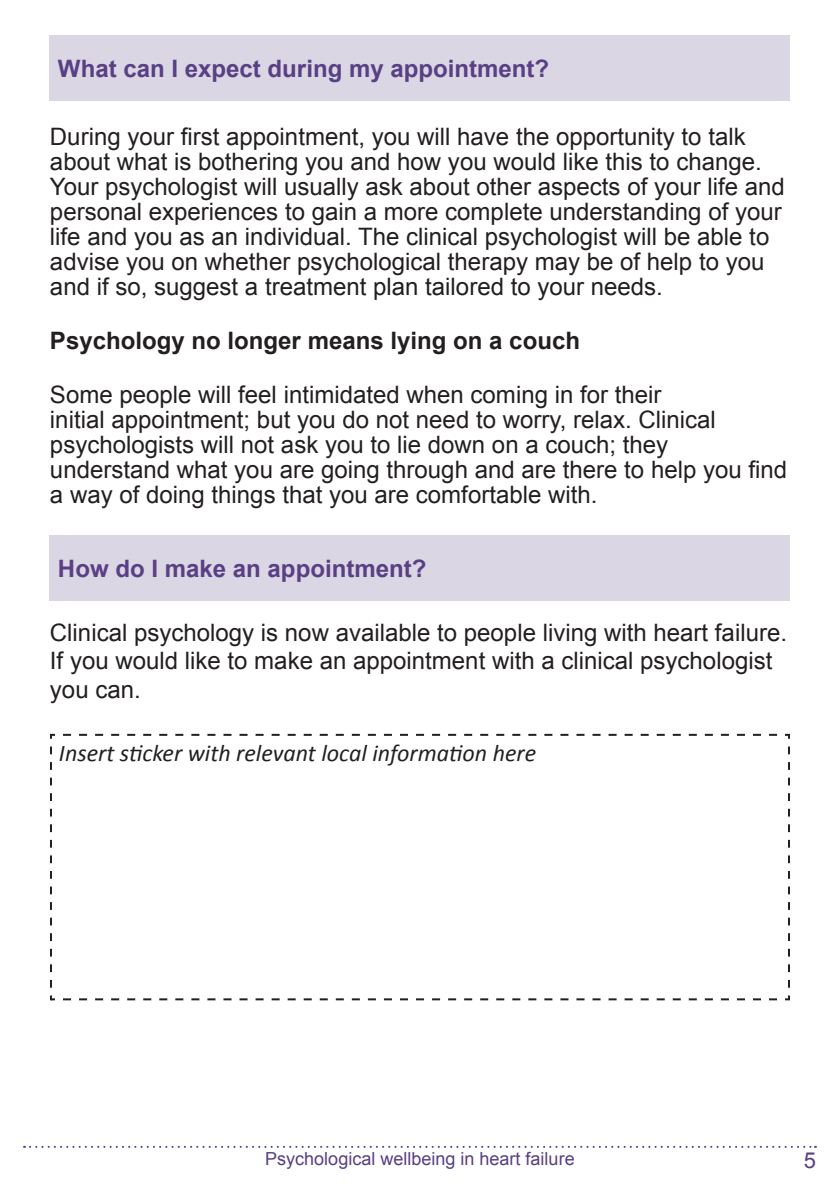
<style>
.page{position:relative;width:840px;height:1191px;background:#fff}
.page>*{position:absolute;margin:0;border:0;box-sizing:border-box;transform-origin:0 0}
.t1{font:24px/25px "Arial";color:#231f20}
.t2{font:700 24px "Arial";color:#593f84}
.t3{font:italic 24px "Calibri";color:#231f20}
.t4{font:700 24px "Arial";color:#231f20}
.t5{font:22px "Arial";color:#593f84}
.t6{font:18px "Arial";color:#593f84}
</style>
<div class="page">
<svg style="left:24px;top:1145px;width:791px;height:2px"></svg>
<div style="left:50px;top:35px;width:739px;height:66px;background:#dbd6e4"></div>
<div style="left:50px;top:535px;width:739px;height:65px;background:#dbd6e4"></div>
<svg style="left:50px;top:733px;width:740px;height:255px"></svg>
<svg style="left:787px;top:735px;width:2px;height:252px"></svg>
<svg style="left:50px;top:995px;width:740px;height:6px"></svg>
<p class="t2" style="left:58px;top:53px;width:492px">What can I expect during my appointment?</p>
<p class="t1" style="left:50px;top:125px;width:736px">During your first appointment, you will have the opportunity to talk about what is bothering you and how you would like this to change.<br>Your psychologist will usually ask about other aspects of your life and personal experiences to gain a more complete understanding of your life and you as an individual. The clinical psychologist will be able to advise you on whether psychological therapy may be of help to you and if so, suggest a treatment plan tailored to your needs.</p>
<p class="t4" style="left:50px;top:325px;width:531px">Psychology no longer means lying on a couch</p>
<p class="t1" style="left:50px;top:382px;width:738px">Some people will feel intimidated when coming in for their<br>initial appointment; but you do not need to worry, relax. Clinical psychologists will not ask you to lie down on a couch; they understand what you are going through and are there to help you find a way of doing things that you are comfortable with.</p>
<p class="t2" style="left:58px;top:552px;width:370px">How do I make an appointment?</p>
<p class="t1" style="left:50px;top:618px;width:738px;line-height:28.8px">Clinical psychology is now available to people living with heart failure.<br>If you would like to make an appointment with a clinical psychologist you can.</p>
<p class="t3" style="left:59px;top:736px;width:478px">Insert sticker with relevant local information here</p>
<p class="t6" style="left:265px;top:1146px;width:311px">Psychological wellbeing in heart failure</p>
<p class="t5" style="left:803px;top:1145px;width:14px">5</p>
</div>
